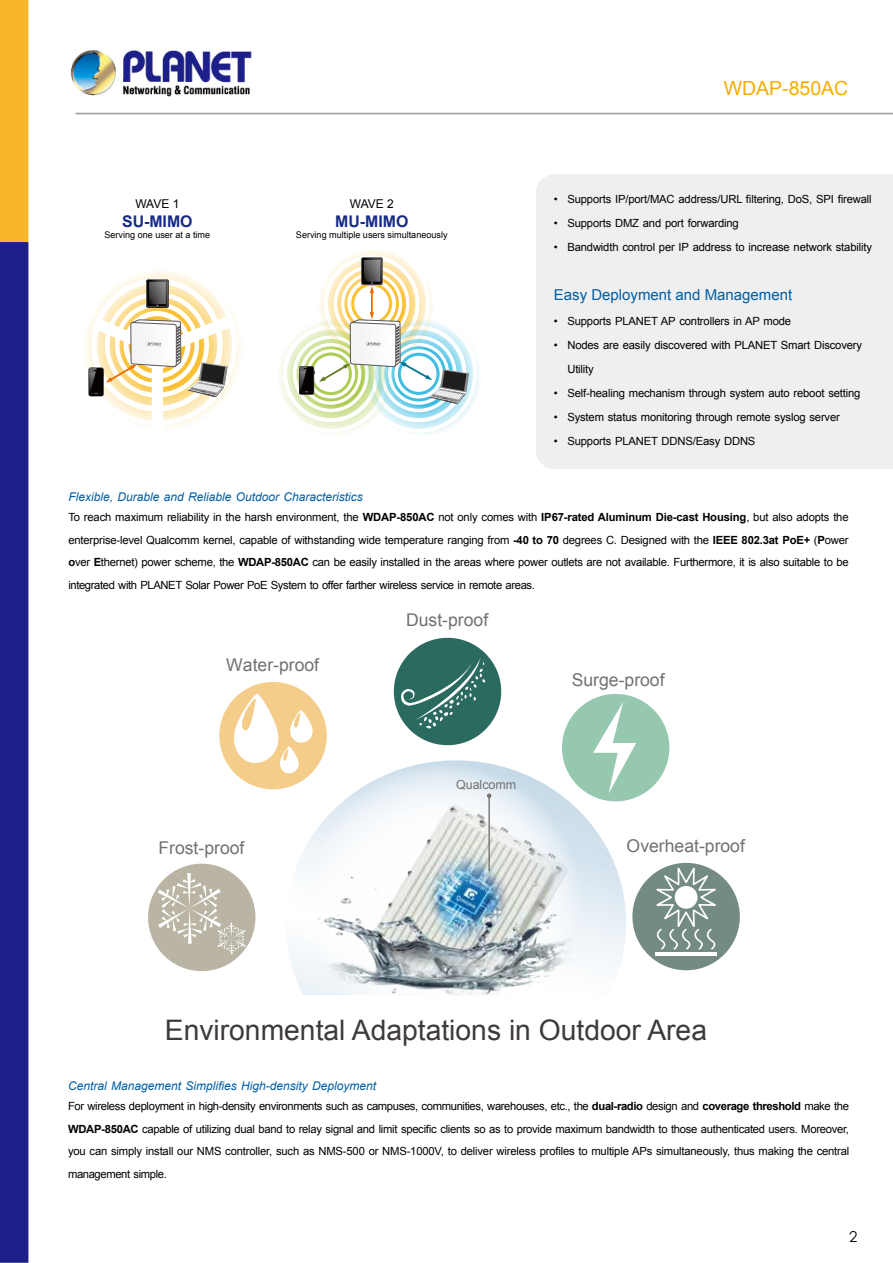
<style>
.page{position:relative;width:893px;height:1263px;background:#fff}
.page>*{position:absolute;margin:0;border:0;box-sizing:border-box;transform-origin:0 0}
.t1{font:28.2px "Arial";color:#3e3a39}
.t2{font:19.5px "Arial";color:#f7ac00}
.t3{font:17.55px "Arial";color:#727171}
.t4{font:700 16.05px "Arial";color:#172a88}
.t5{font:15px "Arial";color:#005ea6}
.t6{font:15px "Century Gothic";color:#000}
.t7{font:12.45px "Arial";color:#727171}
.t8{font:12.15px "Arial";letter-spacing:-.035em;color:#000}
.t9{font:italic 12px "Arial";color:#005ea6}
.t10{font:11.25px/22.5px "Arial";letter-spacing:-.015em;color:#000;text-align:justify}
.t11{font:9.15px "Arial";color:#000}
.s1{font-weight:700}
</style>
<div class="page">
<img style="left:0;top:0;width:893px;height:1263px">
<div style="left:536px;top:174px;width:357px;height:295px;background:#efefef"></div>
<div style="left:82px;top:269px;width:150px;height:151px;border:9px solid #f9b816;border-radius:50%"></div>
<div style="left:68px;top:255px;width:178px;height:180px;border:9px solid #f9b816;border-radius:50%"></div>
<div style="left:328px;top:259px;width:87px;height:89px;border:6px solid #f9b816;border-radius:50%"></div>
<div style="left:317px;top:248px;width:109px;height:111px;border:7px solid #f9b816;border-radius:50%"></div>
<div style="left:307px;top:238px;width:129px;height:131px;border:7px solid #f9b816;border-radius:50%"></div>
<div style="left:337px;top:269px;width:69px;height:69px;border:4px solid #f9b816;border-radius:50%"></div>
<div style="left:344px;top:276px;width:55px;height:55px;border:3px solid #f9b816;border-radius:50%"></div>
<div style="left:351px;top:283px;width:41px;height:41px;border:3px solid #f9b816;border-radius:50%"></div>
<div style="left:287px;top:329px;width:88px;height:89px;border:6px solid #a3c73d;border-radius:50%"></div>
<div style="left:276px;top:319px;width:109px;height:110px;border:7px solid #a3c73d;border-radius:50%"></div>
<div style="left:266px;top:308px;width:130px;height:131px;border:7px solid #a3c73d;border-radius:50%"></div>
<div style="left:354px;top:308px;width:129px;height:131px;border:7px solid #23b5df;border-radius:50%"></div>
<hr style="left:371px;top:292px;width:2px;height:24px;background:#ed6c00">
<svg style="left:361px;top:257px;width:22px;height:36px"></svg>
<svg style="left:81px;top:279px;width:163px;height:160px"></svg>
<svg style="left:299px;top:312px;width:170px;height:127px"></svg>
<div style="left:148px;top:864px;width:107px;height:107px;background:#b9b4a3;border-radius:50%"></div>
<svg style="left:158px;top:873px;width:88px;height:81px"></svg>
<div style="left:219px;top:682px;width:108px;height:107px;background:#f4cd8a;border-radius:50%"></div>
<svg style="left:231px;top:693px;width:83px;height:80px"></svg>
<div style="left:394px;top:638px;width:107px;height:107px;background:#2b6a5f;border-radius:50%"></div>
<svg style="left:399px;top:658px;width:86px;height:71px"></svg>
<div style="left:562px;top:694px;width:107px;height:107px;background:#96c8b0;border-radius:50%"></div>
<svg style="left:593px;top:702px;width:43px;height:59px"></svg>
<div style="left:632px;top:863px;width:108px;height:107px;background:#738b80;border-radius:50%"></div>
<svg style="left:650px;top:862px;width:72px;height:88px"></svg>
<hr style="left:655px;top:953px;width:62px;height:3px;background:#fff">
<img style="left:275px;top:760px;width:10px;height:235px">
<svg style="left:285px;top:760px;width:341px;height:235px"></svg>
<hr style="left:488px;top:796px;width:2px;height:75px;background:#727171">
<svg style="left:487px;top:793px;width:4px;height:5px"></svg>
<p class="t8" style="left:135px;top:196px;width:45px">WAVE 1</p>
<h3 class="t4" style="left:122px;top:211px;width:72px">SU-MIMO</h3>
<p class="t11" style="left:104px;top:229px;width:107px">Serving one user at a time</p>
<p class="t8" style="left:350px;top:196px;width:45px">WAVE 2</p>
<h3 class="t4" style="left:335px;top:211px;width:75px">MU-MIMO</h3>
<p class="t11" style="left:296px;top:229px;width:153px">Serving multiple users simultaneously</p>
<h2 class="t2" style="left:724px;top:76px;width:126px">WDAP-850AC</h2>
<p class="t10" style="left:554px;top:188px;width:319px">• Supports IP/port/MAC address/URL filtering, DoS, SPI firewall</p>
<p class="t10" style="left:554px;top:212px;width:186px">• Supports DMZ and port forwarding</p>
<p class="t10" style="left:554px;top:236px;width:320px">• Bandwidth control per IP address to increase network stability</p>
<h3 class="t5" style="left:554px;top:285px;width:240px">Easy Deployment and Management</h3>
<p class="t10" style="left:554px;top:310px;width:239px">• Supports PLANET AP controllers in AP mode</p>
<p class="t10" style="left:567px;top:333px;width:296px;line-height:24px;text-indent:-14px">• Nodes are easily discovered with PLANET Smart Discovery<br>Utility</p>
<p class="t10" style="left:554px;top:382px;width:308px">• Self-healing mechanism through system auto reboot setting</p>
<p class="t10" style="left:554px;top:406px;width:288px">• System status monitoring through remote syslog server</p>
<p class="t10" style="left:554px;top:430px;width:203px">• Supports PLANET DDNS/Easy DDNS</p>
<p class="t9" style="left:68px;top:489px;width:296px">Flexible, Durable and Reliable Outdoor Characteristics</p>
<p class="t10" style="left:68px;top:506px;width:782px">To reach maximum reliability in the harsh environment, the <span class="s1">WDAP-850AC</span> not only comes with <span class="s1">IP67-rated Aluminum Die-cast Housing</span>, but also adopts the enterprise-level Qualcomm kernel, capable of withstanding wide temperature ranging from <span class="s1">-40 to 70</span> degrees C. Designed with the <span class="s1">IEEE 802.3at PoE+</span> (<span class="s1">P</span>ower <span class="s1">o</span>ver <span class="s1">E</span>thernet) power scheme, the <span class="s1">WDAP-850AC</span> can be easily installed in the areas where power outlets are not available. Furthermore, it is also suitable to be integrated with PLANET Solar Power PoE System to offer farther wireless service in remote areas.</p>
<h3 class="t3" style="left:226px;top:653px;width:94px">Water-proof</h3>
<h3 class="t3" style="left:158px;top:836px;width:88px">Frost-proof</h3>
<h3 class="t3" style="left:406px;top:609px;width:84px">Dust-proof</h3>
<p class="t7" style="left:456px;top:777px;width:62px">Qualcomm</p>
<h3 class="t3" style="left:572px;top:668px;width:94px">Surge-proof</h3>
<h3 class="t3" style="left:627px;top:834px;width:120px">Overheat-proof</h3>
<h1 class="t1" style="left:165px;top:1011px;width:544px">Environmental Adaptations in Outdoor Area</h1>
<p class="t9" style="left:68px;top:1078px;width:310px">Central Management Simplifies High-density Deployment</p>
<p class="t10" style="left:68px;top:1095px;width:783px">For wireless deployment in high-density environments such as campuses, communities, warehouses, etc., the <span class="s1">dual-radio</span> design and <span class="s1">coverage threshold</span> make the <span class="s1">WDAP-850AC</span> capable of utilizing dual band to relay signal and limit specific clients so as to provide maximum bandwidth to those authenticated users. Moreover, you can simply install our NMS controller, such as NMS-500 or NMS-1000V, to deliver wireless profiles to multiple APs simultaneously, thus making the central management simple.</p>
<h3 class="t6" style="left:849px;top:1227px;width:10px">2</h3>
</div>
